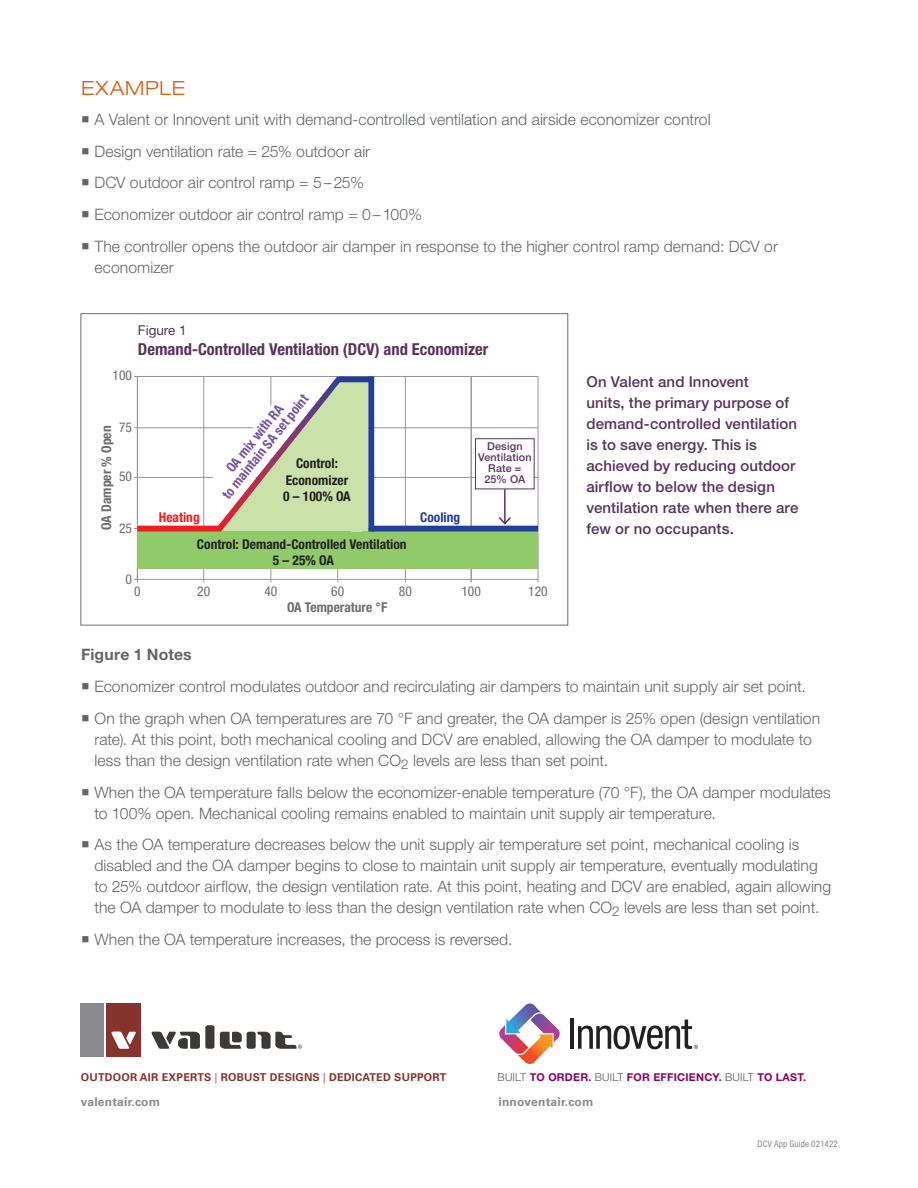
<style>
.page{position:relative;width:918px;height:1188px;background:#fff}
.page>*{position:absolute;margin:0;border:0;box-sizing:border-box;transform-origin:0 0}
.Head_3{font:300 expanded 19.5px "Helvetica Neue LT Std";letter-spacing:.045em;color:#d75d14}
.t1{font:700 condensed 16.5px "Helvetica Neue LT Std";color:#59325e}
.Body_Bullet{font:300 15.75px/21px "Helvetica Neue LT Std";letter-spacing:.005em;color:#63656a}
.Body_Bullet-2{font:700 15.75px "Helvetica Neue LT Std";letter-spacing:.01em;color:#63656a}
.Body{font:500 15px/21px "Helvetica Neue LT Std";letter-spacing:.005em;color:#59325e}
.t2{font:700 condensed 13.5px/16.5px "Helvetica Neue LT Std";color:#231f20;text-align:center}
.t3{font:700 condensed 13.5px/13.5px "Helvetica Neue LT Std";color:#7551a1;text-align:center}
.t4{font:700 condensed 13.5px "Helvetica Neue LT Std";color:#6c6d70}
.t5{font:condensed 13.5px "Helvetica Neue LT Std";color:#6c6d70}
.t6{font:700 condensed 13.5px "Helvetica Neue LT Std";color:#ee1d23}
.t7{font:700 condensed 13.5px "Helvetica Neue LT Std";color:#223f99}
.t8{font:13.5px "Helvetica Neue LT Std";color:#59325e}
.t9{font:700 12px "Univers LT Std";letter-spacing:.02em;color:#8a8a8e}
.t10{font:700 10.8px "Univers LT Std";letter-spacing:.02em;color:#86322d}
.t11{font:700 10.8px "Helvetica Neue LT Std";letter-spacing:.02em;color:#870363}
.Body-2{font:500 10.8px/10.8px "Helvetica Neue LT Std";letter-spacing:.015em;color:#59325e;text-align:center}
.Form_number{font:condensed 9px "Helvetica Neue LT Std";letter-spacing:.02em;color:#8a8a8e}
.s1{font-weight:300}
.s2{font-weight:300;color:#57585a}
</style>
<div class="page">
<hr style="left:204px;top:376px;width:1px;height:206px;background:#939598">
<hr style="left:137px;top:376px;width:1px;height:206px;background:#939598">
<hr style="left:271px;top:376px;width:1px;height:206px;background:#939598">
<hr style="left:337px;top:376px;width:1px;height:206px;background:#939598">
<hr style="left:405px;top:376px;width:1px;height:206px;background:#939598">
<hr style="left:538px;top:376px;width:1px;height:206px;background:#939598">
<hr style="left:134px;top:376px;width:404px;height:1px;background:#939598">
<hr style="left:471px;top:376px;width:1px;height:206px;background:#939598">
<hr style="left:134px;top:428px;width:404px;height:1px;background:#939598">
<hr style="left:134px;top:477px;width:404px;height:1px;background:#939598">
<hr style="left:134px;top:528px;width:404px;height:1px;background:#939598">
<hr style="left:134px;top:579px;width:404px;height:1px;background:#939598">
<div style="left:137px;top:532px;width:241px;height:37px;background:#90ca69"></div>
<div style="left:368px;top:529px;width:170px;height:40px;background:#90ca69"></div>
<div style="left:372px;top:526px;width:166px;height:6px;background:#223f99"></div>
<div style="left:368px;top:376px;width:6px;height:156px;background:#223f99"></div>
<div style="left:137px;top:526px;width:84px;height:6px;background:#ee1d23"></div>
<div style="left:80px;top:313px;width:488px;height:313px;border:1px solid #6c6d70"></div>
<div style="left:339px;top:376px;width:34px;height:6px;background:#223f99"></div>
<svg style="left:207px;top:377px;width:161px;height:155px"></svg>
<div style="left:475px;top:438px;width:59px;height:51px;background:#fff;border:1px solid #59325e"></div>
<hr style="left:504px;top:489px;width:2px;height:35px;background:#59325e">
<svg style="left:497px;top:515px;width:16px;height:11px"></svg>
<div style="left:107px;top:1004px;width:34px;height:53px;background:#86322d"></div>
<div style="left:81px;top:1004px;width:23px;height:53px;background:#8a8a8e"></div>
<svg style="left:111px;top:1032px;width:25px;height:17px"></svg>
<svg style="left:151px;top:1025px;width:151px;height:24px"></svg>
<svg style="left:499px;top:1004px;width:61px;height:60px"></svg>
<hr style="left:570px;top:1019px;width:4px;height:30px;background:#231f20">
<svg style="left:578px;top:1020px;width:120px;height:29px"></svg>
<p class="Head_3" style="left:81px;top:77px;width:106px">EXAMPLE</p>
<p class="Body_Bullet" style="left:81px;top:108px;width:631px">○ A Valent or Innovent unit with demand-controlled ventilation and airside economizer control</p>
<p class="Body_Bullet" style="left:81px;top:140px;width:291px">○ Design ventilation rate = 25% outdoor air</p>
<p class="Body_Bullet" style="left:81px;top:172px;width:285px">○ DCV outdoor air control ramp = 5–25%</p>
<p class="Body_Bullet" style="left:81px;top:204px;width:343px">○ Economizer outdoor air control ramp = 0–100%</p>
<p class="Body_Bullet" style="left:94px;top:236px;width:685px;text-indent:-14px">○ The controller opens the outdoor air damper in response to the higher control ramp demand: DCV or economizer</p>
<p class="t8" style="left:138px;top:323px;width:50px">Figure 1</p>
<p class="t1" style="left:138px;top:339px;width:352px">Demand-Controlled Ventilation (DCV) and Economizer</p>
<p class="t5" style="left:113px;top:368px;width:21px">100</p>
<p class="t5" style="left:119px;top:419px;width:14px">75</p>
<p class="t5" style="left:119px;top:469px;width:14px">50</p>
<p class="t4" style="left:98px;top:530px;width:106px;rotate:-90deg">OA Damper % Open</p>
<p class="t5" style="left:119px;top:521px;width:14px">25</p>
<p class="t3" style="left:209px;top:484px;width:130px;rotate:-51deg">OA mix with RA<br>to maintain SA set point</p>
<p class="t2" style="left:283px;top:455px;width:69px">Control:<br>Economizer<br>0 – 100% OA</p>
<p class="t2" style="left:197px;top:535px;width:211px">Control: Demand-Controlled Ventilation<br>5 – 25% OA</p>
<p class="t6" style="left:159px;top:509px;width:42px">Heating</p>
<p class="t7" style="left:420px;top:509px;width:42px">Cooling</p>
<p class="Body-2" style="left:478px;top:441px;width:55px">Design<br>Ventilation<br>Rate =<br>25% OA</p>
<p class="t5" style="left:126px;top:571px;width:8px">0</p>
<p class="t5" style="left:134px;top:583px;width:8px">0</p>
<p class="t5" style="left:197px;top:583px;width:14px">20</p>
<p class="t5" style="left:264px;top:583px;width:14px">40</p>
<p class="t5" style="left:331px;top:583px;width:14px">60</p>
<p class="t5" style="left:399px;top:583px;width:14px">80</p>
<p class="t5" style="left:461px;top:583px;width:21px">100</p>
<p class="t5" style="left:528px;top:583px;width:21px">120</p>
<p class="t4" style="left:287px;top:599px;width:102px">OA Temperature °F</p>
<p class="Body" style="left:586px;top:371px;width:214px">On Valent and Innovent<br>units, the primary purpose of demand-controlled ventilation is to save energy. This is achieved by reducing outdoor airflow to below the design ventilation rate when there are few or no occupants.</p>
<p class="Body_Bullet-2" style="left:81px;top:645px;width:112px">Figure 1 Notes</p>
<p class="Body_Bullet" style="left:81px;top:675px;width:726px">○ Economizer control modulates outdoor and recirculating air dampers to maintain unit supply air set point.</p>
<p class="Body_Bullet" style="left:94px;top:707px;width:727px;text-indent:-14px">○ On the graph when OA temperatures are 70 °F and greater, the OA damper is 25% open (design ventilation rate). At this point, both mechanical cooling and DCV are enabled, allowing the OA damper to modulate to less than the design ventilation rate when CO<sub>2</sub> levels are less than set point.</p>
<p class="Body_Bullet" style="left:94px;top:781px;width:738px;text-indent:-14px">○ When the OA temperature falls below the economizer-enable temperature (70 °F), the OA damper modulates to 100% open. Mechanical cooling remains enabled to maintain unit supply air temperature.</p>
<p class="Body_Bullet" style="left:94px;top:834px;width:738px;text-indent:-14px">○ As the OA temperature decreases below the unit supply air temperature set point, mechanical cooling is disabled and the OA damper begins to close to maintain unit supply air temperature, eventually modulating to 25% outdoor airflow, the design ventilation rate. At this point, heating and DCV are enabled, again allowing the OA damper to modulate to less than the design ventilation rate when CO<sub>2</sub> levels are less than set point.</p>
<p class="Body_Bullet" style="left:81px;top:929px;width:433px">○ When the OA temperature increases, the process is reversed.</p>
<p class="t10" style="left:81px;top:1071px;width:367px">OUTDOOR AIR EXPERTS <span class="s1">|</span> ROBUST DESIGNS <span class="s1">|</span> DEDICATED SUPPORT</p>
<p class="t9" style="left:81px;top:1095px;width:81px">valentair.com</p>
<p class="t11" style="left:498px;top:1070px;width:310px"><span class="s2">BUILT</span> TO ORDER. <span class="s2">BUILT</span> FOR EFFICIENCY. <span class="s2">BUILT</span> TO LAST.</p>
<p class="t9" style="left:498px;top:1095px;width:97px">innoventair.com</p>
<p class="Form_number" style="left:757px;top:1139px;width:82px">DCV App Guide 021422</p>
</div>
